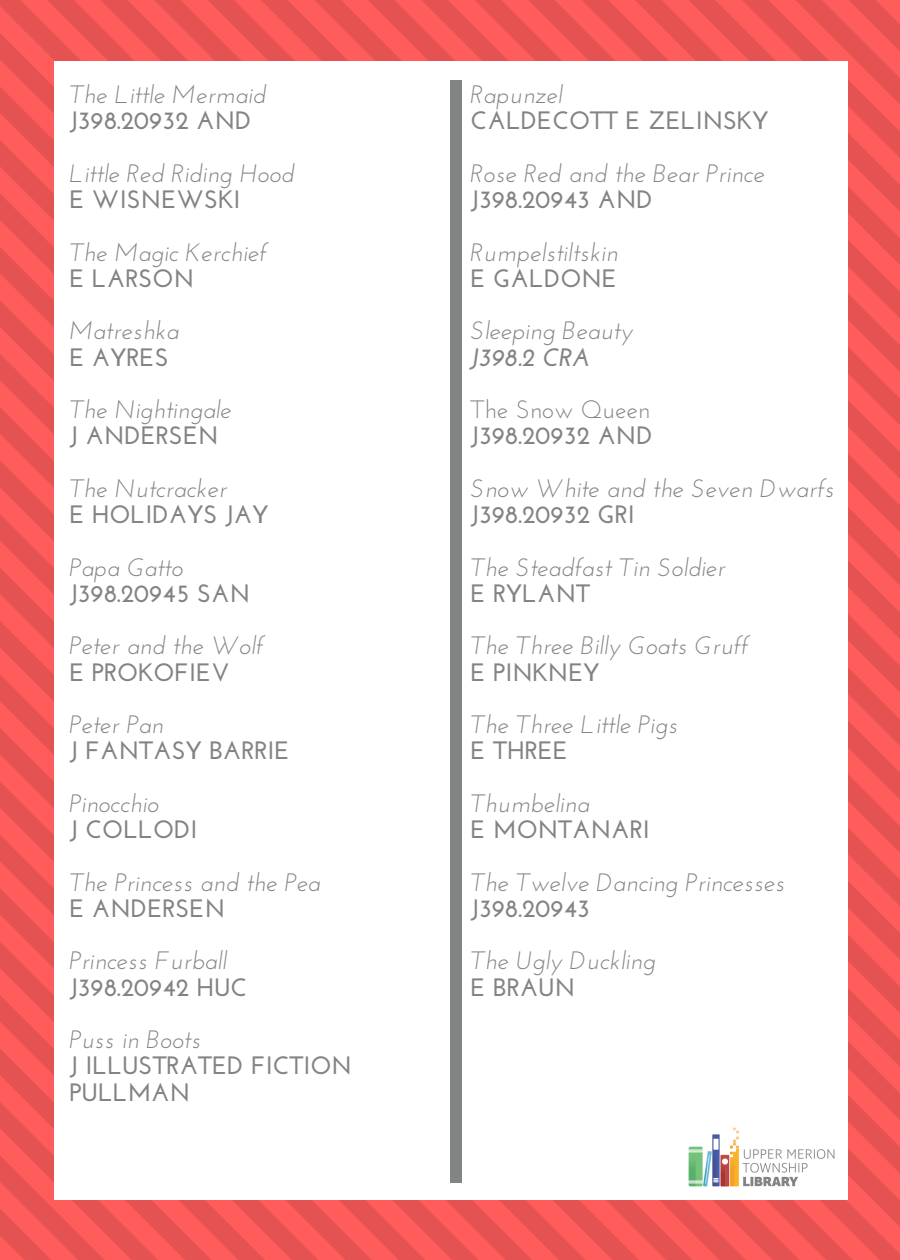
<style>
.page{position:relative;width:900px;height:1260px;background:#fff}
.page>*{position:absolute;margin:0;border:0;box-sizing:border-box;transform-origin:0 0}
.t1{font:italic 25.25px "Josefin Sans";color:#828383}
.t2{font:700 25.25px/26.2px "Josefin Sans";color:#828383}
.t3{font:25.25px "Josefin Sans";color:#828383}
.t4{font:italic 700 25.25px "Josefin Sans";color:#828383}
</style>
<div class="page">
<img style="left:0;top:0;width:900px;height:1260px">
<div style="left:54px;top:62px;width:793px;height:1138px;background:#fff"></div>
<div style="left:451px;top:81px;width:11px;height:1102px;background:#828383"></div>
<img style="left:688px;top:1127px;width:147px;height:60px">
<p class="t1" style="left:69px;top:84px;width:198px">The Little Mermaid</p>
<p class="t2" style="left:69px;top:110px;width:184px">J398.20932 AND</p>
<p class="t1" style="left:69px;top:163px;width:226px">Little Red Riding Hood</p>
<p class="t2" style="left:69px;top:189px;width:173px">E WISNEWSKI</p>
<p class="t1" style="left:69px;top:242px;width:198px">The Magic Kerchief</p>
<p class="t2" style="left:69px;top:267px;width:126px">E LARSON</p>
<p class="t1" style="left:69px;top:320px;width:111px">Matreshka</p>
<p class="t2" style="left:69px;top:346px;width:101px">E AYRES</p>
<p class="t1" style="left:69px;top:399px;width:163px">The Nightingale</p>
<p class="t2" style="left:69px;top:425px;width:151px">J ANDERSEN</p>
<p class="t1" style="left:69px;top:478px;width:159px">The Nutcracker</p>
<p class="t2" style="left:69px;top:504px;width:201px">E HOLIDAYS JAY</p>
<p class="t1" style="left:69px;top:557px;width:115px">Papa Gatto</p>
<p class="t2" style="left:69px;top:582px;width:182px">J398.20945 SAN</p>
<p class="t1" style="left:69px;top:635px;width:195px">Peter and the Wolf</p>
<p class="t2" style="left:69px;top:661px;width:162px">E PROKOFIEV</p>
<p class="t1" style="left:69px;top:714px;width:96px">Peter Pan</p>
<p class="t2" style="left:69px;top:740px;width:222px">J FANTASY BARRIE</p>
<p class="t1" style="left:69px;top:793px;width:91px">Pinocchio</p>
<p class="t2" style="left:69px;top:819px;width:130px">J COLLODI</p>
<p class="t1" style="left:69px;top:872px;width:252px">The Princess and the Pea</p>
<p class="t2" style="left:69px;top:897px;width:157px">E ANDERSEN</p>
<p class="t1" style="left:69px;top:950px;width:159px">Princess Furball</p>
<p class="t2" style="left:69px;top:976px;width:179px">J398.20942 HUC</p>
<p class="t1" style="left:69px;top:1029px;width:133px">Puss in Boots</p>
<p class="t2" style="left:69px;top:1055px;width:284px">J ILLUSTRATED FICTION<br>PULLMAN</p>
<p class="t1" style="left:471px;top:84px;width:93px">Rapunzel</p>
<p class="t2" style="left:471px;top:110px;width:299px">CALDECOTT E ZELINSKY</p>
<p class="t1" style="left:471px;top:163px;width:295px">Rose Red and the Bear Prince</p>
<p class="t2" style="left:471px;top:189px;width:184px">J398.20943 AND</p>
<p class="t1" style="left:471px;top:242px;width:149px">Rumpelstiltskin</p>
<p class="t2" style="left:471px;top:267px;width:148px">E GALDONE</p>
<p class="t1" style="left:471px;top:320px;width:164px">Sleeping Beauty</p>
<p class="t4" style="left:471px;top:347px;width:122px">J398.2 CRA</p>
<p class="t3" style="left:471px;top:399px;width:181px">The Snow Queen</p>
<p class="t2" style="left:471px;top:425px;width:184px">J398.20932 AND</p>
<p class="t1" style="left:471px;top:478px;width:365px">Snow White and the Seven Dwarfs</p>
<p class="t2" style="left:471px;top:504px;width:166px">J398.20932 GRI</p>
<p class="t1" style="left:471px;top:557px;width:256px">The Steadfast Tin Soldier</p>
<p class="t2" style="left:471px;top:582px;width:121px">E RYLANT</p>
<p class="t1" style="left:471px;top:635px;width:279px">The Three Billy Goats Gruff</p>
<p class="t2" style="left:471px;top:661px;width:130px">E PINKNEY</p>
<p class="t1" style="left:471px;top:714px;width:209px">The Three Little Pigs</p>
<p class="t2" style="left:471px;top:740px;width:99px">E THREE</p>
<p class="t1" style="left:471px;top:793px;width:120px">Thumbelina</p>
<p class="t2" style="left:471px;top:819px;width:181px">E MONTANARI</p>
<p class="t1" style="left:471px;top:872px;width:316px">The Twelve Dancing Princesses</p>
<p class="t2" style="left:471px;top:897px;width:121px">J398.20943</p>
<p class="t1" style="left:471px;top:950px;width:186px">The Ugly Duckling</p>
<p class="t2" style="left:471px;top:976px;width:106px">E BRAUN</p>
</div>
